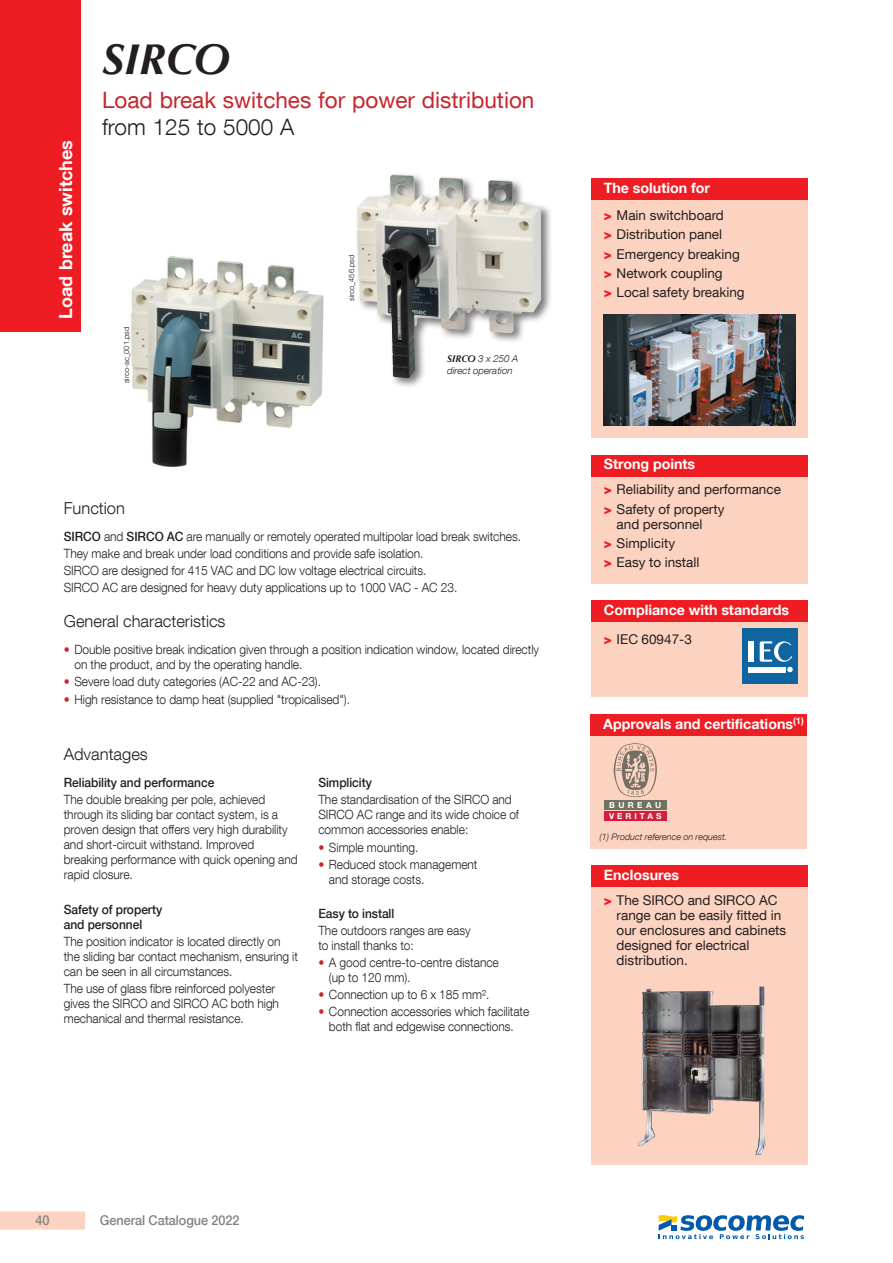
<style>
.page{position:relative;width:893px;height:1263px;background:#fff}
.page>*{position:absolute;margin:0;border:0;box-sizing:border-box;transform-origin:0 0}
.TITRE_page_1{font:italic 700 43.5px "Optima LT Std";color:#231f20}
.Sous_famille{font:22.5px "Helvetica Neue LT Com";color:#c8242b}
.Calibre{font:300 22.5px "Helvetica Neue LT Com";color:#231f20}
.t1{font:700 18px "Helvetica Neue LT Com";color:#fff}
.sous_titre_1ere_p{font:300 16.5px "Helvetica Neue LT Com";color:#231f20}
.navig_titre{font:700 14.25px "Helvetica Neue LT Com";color:#fff}
.t2{font:13.5px/15px "Helvetica Neue LT Com";color:#231f20}
.t3{font:500 13.5px "Helvetica Neue LT Com";letter-spacing:-.005em;color:#808285;scale:.94 1}
.texte_light_8_5pt{font:300 12.75px/15px "Helvetica Neue LT Com";letter-spacing:-.005em;color:#231f20;scale:.94 1}
.Texte_medium_8_5{font:500 12.75px/15px "Helvetica Neue LT Com";letter-spacing:-.005em;color:#231f20;scale:.94 1}
.texte_light_8_5pt-2{font:500 12.75px "Helvetica Neue LT Com";letter-spacing:-.005em;color:#231f20;scale:.94 1}
.Legende_PRODUIT{font:italic 300 9.75px "Helvetica Neue LT Com";color:#231f20}
.Note{font:italic 300 9px "Helvetica Neue LT Com";color:#231f20}
.t4{font:700 8.25px/10.5px "Helvetica Neue LT Com";letter-spacing:.36em;color:#fff}
.reference{font:300 7.5px "Helvetica Neue LT Com";color:#231f20}
.s1{font-family:"Optima LT Std";font-weight:700}
.s2{font-weight:500}
.s3{color:#c8242b}
.s4{font-weight:900;color:#ee1d23}
</style>
<div class="page">
<div style="left:0;top:0;width:81px;height:332px;background:#ee1d23"></div>
<div style="left:0;top:1211px;width:85px;height:18px;background:#fcd2c0"></div>
<div style="left:591px;top:472px;width:217px;height:111px;background:#fcd2c0"></div>
<div style="left:591px;top:455px;width:217px;height:21px;background:#ee1d23"></div>
<div style="left:591px;top:198px;width:217px;height:240px;background:#fcd2c0"></div>
<div style="left:591px;top:179px;width:217px;height:21px;background:#ee1d23"></div>
<img style="left:604px;top:315px;width:191px;height:110px">
<div style="left:591px;top:621px;width:217px;height:76px;background:#fcd2c0"></div>
<div style="left:591px;top:600px;width:217px;height:21px;background:#ee1d23"></div>
<div style="left:742px;top:628px;width:55px;height:55px;background:#0e659f"></div>
<hr style="left:748px;top:667px;width:37px;height:1px;background:#fff">
<hr style="left:748px;top:669px;width:37px;height:1px;background:#fff">
<hr style="left:748px;top:671px;width:37px;height:1px;background:#fff">
<div style="left:748px;top:641px;width:5px;height:21px;background:#fff"></div>
<svg style="left:760px;top:641px;width:33px;height:31px"></svg>
<div style="left:590px;top:736px;width:217px;height:112px;background:#fcd2c0"></div>
<div style="left:590px;top:714px;width:217px;height:22px;background:#ee1d23"></div>
<div style="left:604px;top:801px;width:62px;height:9px;background:#717063"></div>
<div style="left:604px;top:811px;width:62px;height:9px;background:#d51d3f"></div>
<svg style="left:614px;top:743px;width:43px;height:54px"></svg>
<div style="left:355px;top:172px;width:197px;height:217px;background:#231f20;opacity:.6"></div>
<img style="left:357px;top:174px;width:165px;height:204px">
<div style="left:591px;top:882px;width:217px;height:283px;background:#fcd2c0"></div>
<div style="left:591px;top:865px;width:217px;height:22px;background:#ee1d23"></div>
<img style="left:638px;top:986px;width:127px;height:169px">
<img style="left:131px;top:256px;width:193px;height:211px">
<svg style="left:659px;top:1215px;width:145px;height:24px"></svg>
<h3 class="t1" style="left:54px;top:319px;width:180px;rotate:-90deg">Load break switches</h3>
<p class="TITRE_page_1" style="left:102px;top:34px;width:129px">SIRCO</p>
<p class="Sous_famille" style="left:102px;top:86px;width:434px">Load break switches for power distribution</p>
<p class="Calibre" style="left:102px;top:114px;width:194px">from 125 to 5000 A</p>
<p class="reference" style="left:122px;top:383px;width:58px;rotate:-90deg">sirco-ac_001.psd</p>
<p class="reference" style="left:347px;top:301px;width:47px;rotate:-90deg">sirco_456.psd</p>
<p class="Legende_PRODUIT" style="left:447px;top:353px;width:73px"><span class="s1">SIRCO</span> 3 x 250 A</p>
<p class="Legende_PRODUIT" style="left:447px;top:365px;width:67px">direct operation</p>
<p class="sous_titre_1ere_p" style="left:64px;top:498px;width:63px">Function</p>
<p class="texte_light_8_5pt" style="left:64px;top:528px;width:488px"><span class="s2">SIRCO</span> and <span class="s2">SIRCO AC</span> are manually or remotely operated multipolar load break switches.</p>
<p class="texte_light_8_5pt" style="left:64px;top:545px;width:384px">They make and break under load conditions and provide safe isolation.</p>
<p class="texte_light_8_5pt" style="left:64px;top:563px;width:387px">SIRCO are designed for 415 VAC and DC low voltage electrical circuits.</p>
<p class="texte_light_8_5pt" style="left:64px;top:580px;width:420px">SIRCO AC are designed for heavy duty applications up to 1000 VAC - AC 23.</p>
<p class="sous_titre_1ere_p" style="left:64px;top:611px;width:163px">General characteristics</p>
<p class="texte_light_8_5pt" style="left:74px;top:642px;width:496px;text-indent:-11px"><span class="s3">•</span> Double positive break indication given through a position indication window, located directly on the product, and by the operating handle.</p>
<p class="texte_light_8_5pt" style="left:64px;top:674px;width:275px"><span class="s3">•</span> Severe load duty categories (AC-22 and AC-23).</p>
<p class="texte_light_8_5pt" style="left:64px;top:691px;width:306px"><span class="s3">•</span> High resistance to damp heat (supplied "tropicalised").</p>
<p class="sous_titre_1ere_p" style="left:64px;top:744px;width:86px">Advantages</p>
<p class="Texte_medium_8_5" style="left:64px;top:775px;width:162px">Reliability and performance</p>
<p class="texte_light_8_5pt" style="left:64px;top:792px;width:250px">The double breaking per pole, achieved through its sliding bar contact system, is a proven design that offers very high durability and short-circuit withstand. Improved breaking performance with quick opening and rapid closure.</p>
<p class="Texte_medium_8_5" style="left:64px;top:901px;width:106px">Safety of property and personnel</p>
<p class="texte_light_8_5pt" style="left:64px;top:933px;width:251px">The position indicator is located directly on the sliding bar contact mechanism, ensuring it can be seen in all circumstances.</p>
<p class="texte_light_8_5pt" style="left:64px;top:981px;width:231px">The use of glass fibre reinforced polyester gives the SIRCO and SIRCO AC both high mechanical and thermal resistance.</p>
<p class="texte_light_8_5pt-2" style="left:318px;top:775px;width:59px">Simplicity</p>
<p class="texte_light_8_5pt" style="left:318px;top:792px;width:215px">The standardisation of the SIRCO and<br>SIRCO AC range and its wide choice of common accessories enable:</p>
<p class="texte_light_8_5pt" style="left:318px;top:839px;width:108px"><span class="s3">•</span> Simple mounting.</p>
<p class="texte_light_8_5pt" style="left:329px;top:856px;width:159px;text-indent:-11px"><span class="s3">•</span> Reduced stock management and storage costs.</p>
<p class="Texte_medium_8_5" style="left:318px;top:906px;width:82px">Easy to install</p>
<p class="texte_light_8_5pt" style="left:318px;top:923px;width:163px">The outdoors ranges are easy to install thanks to:</p>
<p class="texte_light_8_5pt" style="left:329px;top:955px;width:182px;text-indent:-11px"><span class="s3">•</span> A good centre-to-centre distance (up to 120 mm).</p>
<p class="texte_light_8_5pt" style="left:318px;top:987px;width:184px"><span class="s3">•</span> Connection up to 6 x 185 mm².</p>
<p class="texte_light_8_5pt" style="left:318px;top:1004px;width:226px;text-align:center"><span class="s3">•</span> Connection accessories which facilitate both flat and edgewise connections.</p>
<p class="navig_titre" style="left:604px;top:179px;width:108px">The solution for</p>
<p class="t2" style="left:604px;top:207px;width:122px"><span class="s4">&gt;</span> Main switchboard</p>
<p class="t2" style="left:604px;top:227px;width:120px"><span class="s4">&gt;</span> Distribution panel</p>
<p class="t2" style="left:604px;top:246px;width:137px"><span class="s4">&gt;</span> Emergency breaking</p>
<p class="t2" style="left:604px;top:265px;width:120px"><span class="s4">&gt;</span> Network coupling</p>
<p class="t2" style="left:604px;top:284px;width:142px"><span class="s4">&gt;</span> Local safety breaking</p>
<p class="navig_titre" style="left:604px;top:455px;width:93px">Strong points</p>
<p class="t2" style="left:604px;top:482px;width:179px"><span class="s4">&gt;</span> Reliability and performance</p>
<p class="t2" style="left:617px;top:501px;width:109px;text-indent:-13px"><span class="s4">&gt;</span> Safety of property and personnel</p>
<p class="t2" style="left:604px;top:535px;width:73px"><span class="s4">&gt;</span> Simplicity</p>
<p class="t2" style="left:604px;top:554px;width:97px"><span class="s4">&gt;</span> Easy to install</p>
<p class="navig_titre" style="left:604px;top:600px;width:187px">Compliance with standards</p>
<p class="t2" style="left:604px;top:631px;width:90px"><span class="s4">&gt;</span> IEC 60947-3</p>
<p class="navig_titre" style="left:603px;top:714px;width:202px">Approvals and certifications<sup>(1)</sup></p>
<p class="t4" style="left:609px;top:800px;width:54px">BUREAU<br>VERITAS</p>
<p class="Note" style="left:600px;top:832px;width:129px">(1) Product reference on request.</p>
<p class="navig_titre" style="left:604px;top:866px;width:77px">Enclosures</p>
<p class="t2" style="left:617px;top:892px;width:171px;text-indent:-13px"><span class="s4">&gt;</span> The SIRCO and SIRCO AC range can be easily fitted in our enclosures and cabinets designed for electrical distribution.</p>
<p class="t3" style="left:35px;top:1212px;width:16px">40</p>
<p class="t3" style="left:100px;top:1212px;width:150px">General Catalogue 2022</p>
</div>
